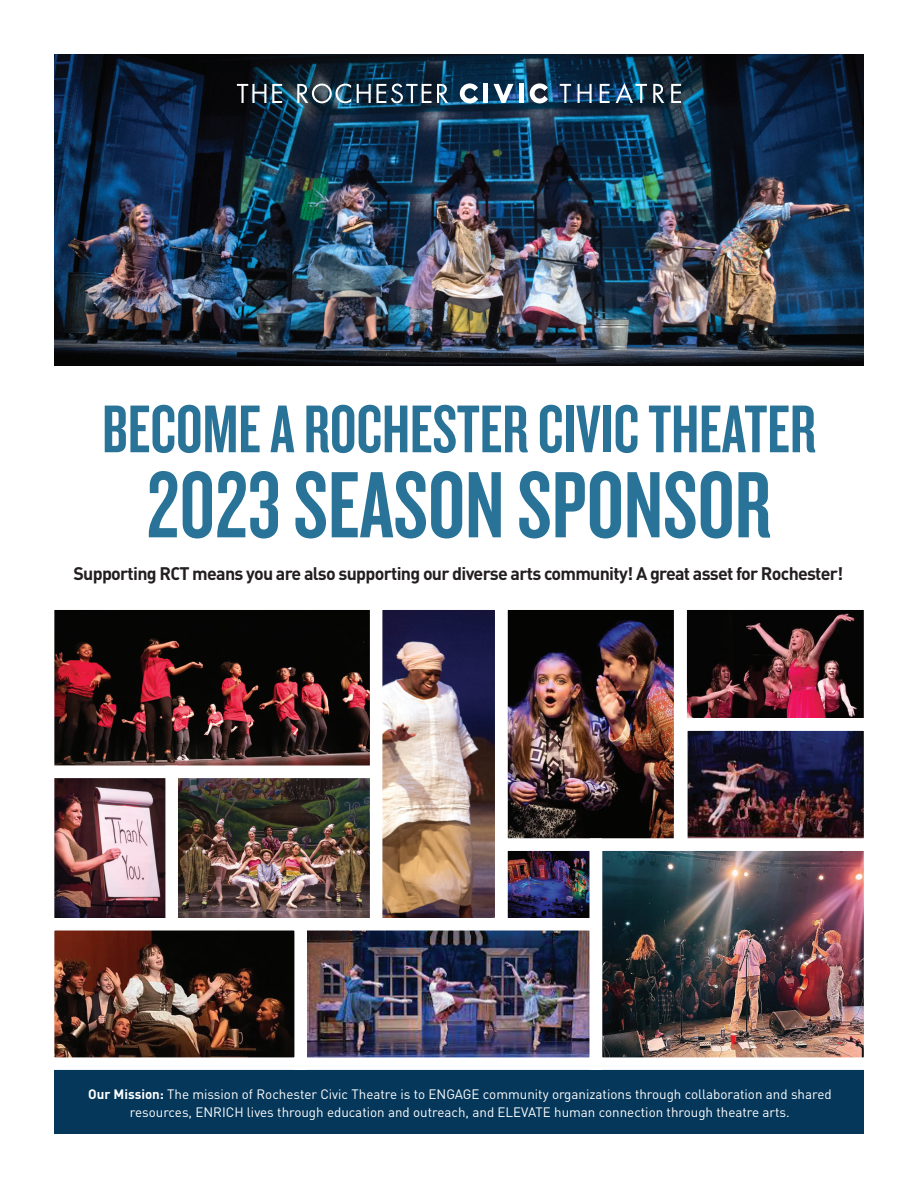
<style>
.page{position:relative;width:918px;height:1188px;background:#fff}
.page>*{position:absolute;margin:0;border:0;box-sizing:border-box;transform-origin:0 0}
.t1{font:97.8px "Knockout HTF48 Featherweight";color:#287397}
.t2{font:70.05px "Knockout HTF48 Featherweight";color:#287397}
.t3{font:700 18px "DIN";letter-spacing:-.04em;color:#231f20}
.t4{font:13.5px/18px "DIN";color:#fff;text-align:center}
.s1{font-weight:700}
</style>
<div class="page">
<img style="left:608px;top:610px;width:60px;height:222px">
<img style="left:54px;top:54px;width:810px;height:311px">
<div style="left:54px;top:1070px;width:809px;height:64px;background:#05375a"></div>
<svg style="left:237px;top:84px;width:29px;height:19px"></svg>
<svg style="left:272px;top:84px;width:10px;height:19px"></svg>
<svg style="left:297px;top:84px;width:54px;height:19px"></svg>
<svg style="left:357px;top:84px;width:14px;height:19px"></svg>
<svg style="left:377px;top:84px;width:71px;height:19px"></svg>
<div style="left:483px;top:84px;width:5px;height:19px;background:#fff"></div>
<svg style="left:493px;top:84px;width:21px;height:19px"></svg>
<div style="left:519px;top:84px;width:5px;height:19px;background:#fff"></div>
<svg style="left:460px;top:83px;width:18px;height:20px"></svg>
<svg style="left:530px;top:83px;width:18px;height:20px"></svg>
<svg style="left:560px;top:84px;width:11px;height:19px"></svg>
<svg style="left:578px;top:84px;width:14px;height:19px"></svg>
<svg style="left:600px;top:84px;width:10px;height:19px"></svg>
<svg style="left:616px;top:83px;width:31px;height:20px"></svg>
<svg style="left:653px;top:84px;width:11px;height:19px"></svg>
<svg style="left:671px;top:84px;width:10px;height:19px"></svg>
<img style="left:54px;top:610px;width:554px;height:302px">
<img style="left:364px;top:610px;width:150px;height:302px">
<img style="left:313px;top:912px;width:271px;height:158px">
<img style="left:668px;top:610px;width:196px;height:222px">
<img style="left:54px;top:912px;width:259px;height:158px">
<img style="left:584px;top:832px;width:280px;height:244px">
<p class="t2" style="left:102px;top:393px;width:715px">BECOME A ROCHESTER CIVIC THEATER</p>
<p class="t1" style="left:147px;top:455px;width:626px">2023 SEASON SPONSOR</p>
<p class="t3" style="left:73px;top:561px;width:771px">Supporting RCT means you are also supporting our diverse arts community! A great asset for Rochester!</p>
<p class="t4" style="left:88px;top:1084px;width:745px"><span class="s1">Our Mission:</span> The mission of Rochester Civic Theatre is to ENGAGE community organizations through collaboration and shared resources, ENRICH lives through education and outreach, and ELEVATE human connection through theatre arts.</p>
</div>
